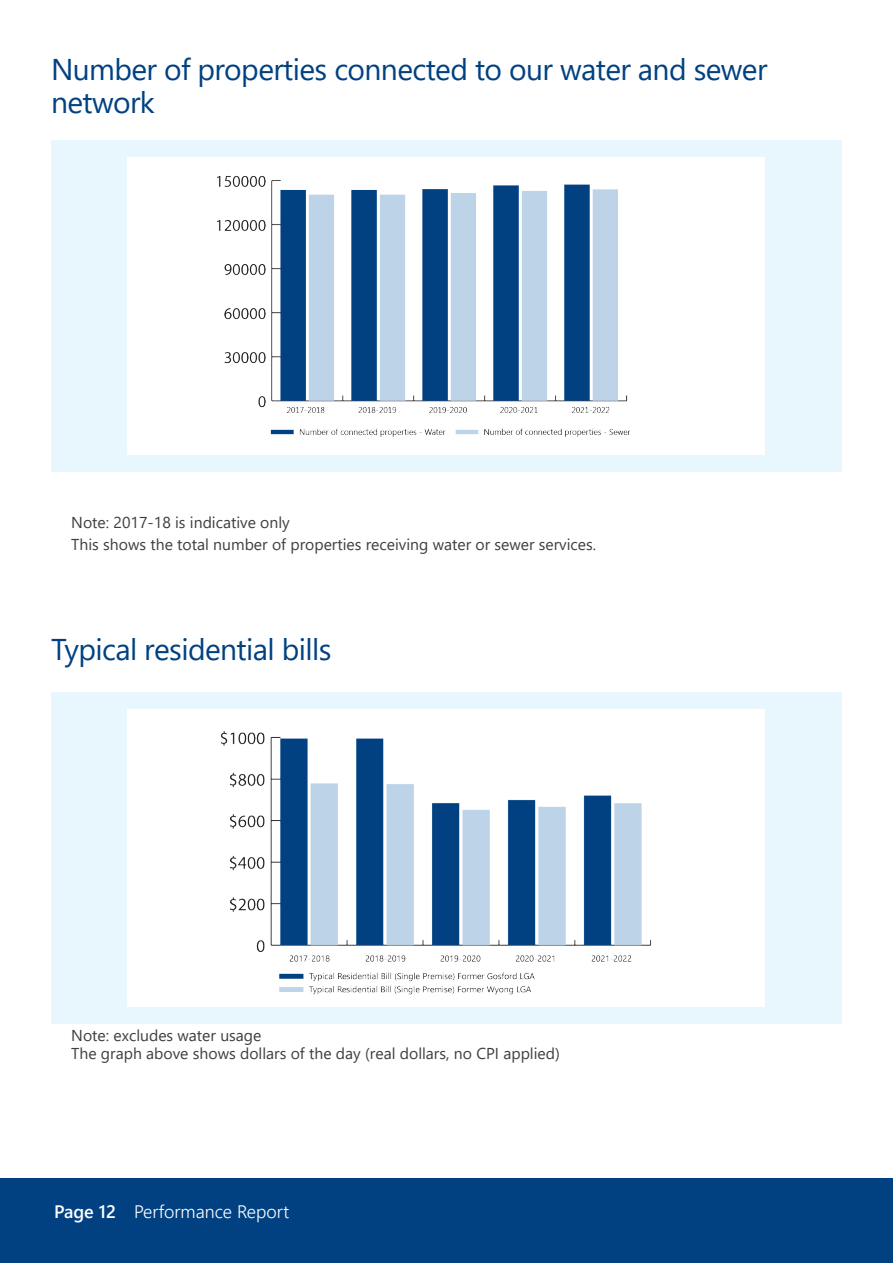
<style>
.page{position:relative;width:893px;height:1263px;background:#fff}
.page>*{position:absolute;margin:0;border:0;box-sizing:border-box;transform-origin:0 0}
.H1__Page_Heading{font:30px/33px "Segoe UI";letter-spacing:-.02em;color:#014181}
.t1{font:300 18px "Segoe UI";color:#fff}
.P__Dot_Points{font:15.75px/21.8px "Segoe UI";color:#3e3e3f}
.P__Paragraph{font:15.75px/18px "Segoe UI";color:#3e3e3f}
.s1{font-weight:600}
</style>
<div class="page">
<div style="left:0;top:1178px;width:893px;height:85px;background:#014181"></div>
<div style="left:51px;top:692px;width:791px;height:332px;background:#e8f6fd"></div>
<div style="left:51px;top:140px;width:791px;height:332px;background:#e8f6fd"></div>
<div style="left:128px;top:157px;width:637px;height:298px;background:#fff"></div>
<img style="left:217px;top:176px;width:414px;height:261px">
<div style="left:127px;top:709px;width:638px;height:298px;background:#fff"></div>
<img style="left:220px;top:731px;width:432px;height:264px">
<h1 class="H1__Page_Heading" style="left:51px;top:50px;width:718px">Number of properties connected to our water and sewer network</h1>
<p class="P__Dot_Points" style="left:71px;top:510px;width:526px">Note: 2017-18 is indicative only<br>This shows the total number of properties receiving water or sewer services.</p>
<h1 class="H1__Page_Heading" style="left:51px;top:630px;width:282px">Typical residential bills</h1>
<p class="P__Paragraph" style="left:71px;top:1024px;width:490px">Note: excludes water usage<br>The graph above shows dollars of the day (real dollars, no CPI applied)</p>
<p class="t1" style="left:54px;top:1194px;width:237px"><span class="s1">Page 12</span> Performance Report</p>
</div>
